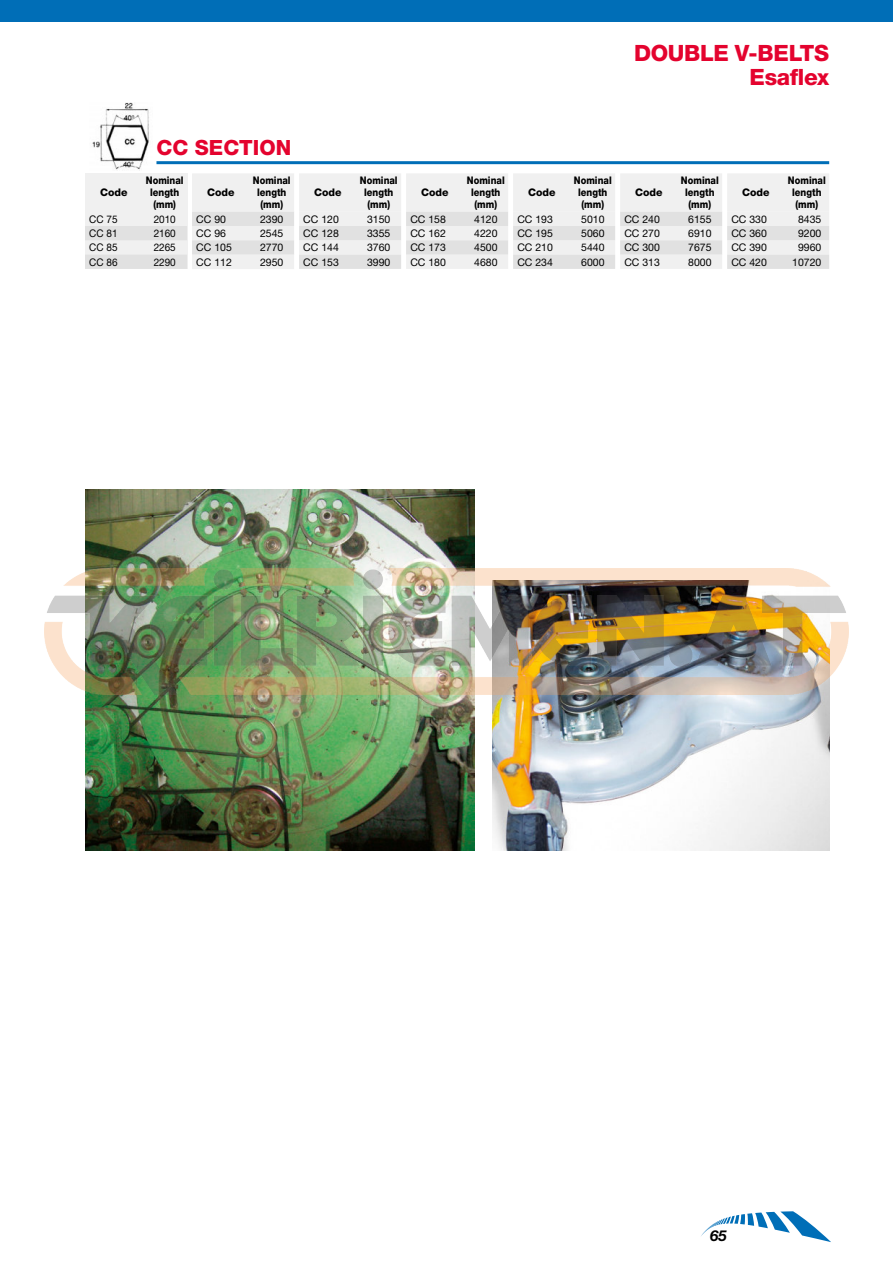
<style>
.page{position:relative;width:893px;height:1263px;background:#fff}
.page>*{position:absolute;margin:0;border:0;box-sizing:border-box;transform-origin:0 0}
.t1{font:800 22.5px/24px "Helvetica Neue LT Std";letter-spacing:-.015em;color:#e4032e;text-align:right}
.t2{font:800 21px "Helvetica Neue LT Std";color:#e4032e}
.t3{font:italic 700 15px "Helvetica Neue LT Std";color:#000}
.t4{font:10.5px "Helvetica Neue LT Std";color:#000}
.t5{font:800 10.5px/12px "Helvetica Neue LT Std";color:#000;text-align:center;scale:.88 1}
.t6{font:10.5px "Helvetica Neue LT Std";color:#000;scale:.95 1}
.t7{font:800 10.5px "Helvetica Neue LT Std";color:#000}
</style>
<div class="page">
<div style="left:0;top:0;width:893px;height:21px;background:#006eb7"></div>
<svg style="left:701px;top:1211px;width:130px;height:31px"></svg>
<img style="left:92px;top:102px;width:57px;height:68px">
<hr style="left:156px;top:161px;width:673px;height:3px;background:#006eb7">
<svg style="left:85px;top:173px;width:744px;height:96px"></svg>
<img style="left:85px;top:490px;width:389px;height:361px">
<img style="left:492px;top:695px;width:337px;height:156px">
<img style="left:45px;top:568px;width:803px;height:127px">
<h1 class="t1" style="left:634px;top:41px;width:197px">DOUBLE V-BELTS<br>Esaflex</h1>
<h2 class="t2" style="left:156px;top:135px;width:136px">CC SECTION</h2>
<p class="t7" style="left:207px;top:186px;width:29px">Code</p>
<p class="t5" style="left:253px;top:175px;width:44px">Nominal length (mm)</p>
<p class="t4" style="left:196px;top:213px;width:31px">CC 90</p>
<p class="t4" style="left:260px;top:213px;width:25px">2390</p>
<p class="t4" style="left:196px;top:227px;width:31px">CC 96</p>
<p class="t4" style="left:260px;top:227px;width:25px">2545</p>
<p class="t4" style="left:196px;top:241px;width:37px">CC 105</p>
<p class="t4" style="left:260px;top:241px;width:25px">2770</p>
<p class="t4" style="left:196px;top:256px;width:37px">CC 112</p>
<p class="t4" style="left:260px;top:256px;width:25px">2950</p>
<p class="t7" style="left:100px;top:186px;width:29px">Code</p>
<p class="t5" style="left:146px;top:175px;width:44px">Nominal length (mm)</p>
<p class="t6" style="left:89px;top:213px;width:31px">CC 75</p>
<p class="t6" style="left:154px;top:213px;width:25px">2010</p>
<p class="t6" style="left:89px;top:227px;width:31px">CC 81</p>
<p class="t6" style="left:154px;top:227px;width:25px">2160</p>
<p class="t6" style="left:89px;top:241px;width:31px">CC 85</p>
<p class="t6" style="left:154px;top:241px;width:25px">2265</p>
<p class="t6" style="left:89px;top:255px;width:31px">CC 86</p>
<p class="t6" style="left:154px;top:255px;width:25px">2290</p>
<p class="t7" style="left:314px;top:186px;width:29px">Code</p>
<p class="t5" style="left:360px;top:175px;width:44px">Nominal length (mm)</p>
<p class="t4" style="left:303px;top:213px;width:37px">CC 120</p>
<p class="t4" style="left:367px;top:213px;width:25px">3150</p>
<p class="t4" style="left:303px;top:227px;width:37px">CC 128</p>
<p class="t4" style="left:367px;top:227px;width:25px">3355</p>
<p class="t4" style="left:303px;top:241px;width:37px">CC 144</p>
<p class="t4" style="left:367px;top:241px;width:25px">3760</p>
<p class="t4" style="left:303px;top:255px;width:37px">CC 153</p>
<p class="t4" style="left:367px;top:255px;width:25px">3990</p>
<p class="t7" style="left:421px;top:186px;width:29px">Code</p>
<p class="t5" style="left:467px;top:175px;width:44px">Nominal length (mm)</p>
<p class="t4" style="left:410px;top:213px;width:37px">CC 158</p>
<p class="t4" style="left:474px;top:213px;width:25px">4120</p>
<p class="t4" style="left:410px;top:227px;width:37px">CC 162</p>
<p class="t4" style="left:474px;top:227px;width:25px">4220</p>
<p class="t4" style="left:410px;top:241px;width:37px">CC 173</p>
<p class="t4" style="left:474px;top:241px;width:25px">4500</p>
<p class="t4" style="left:410px;top:255px;width:37px">CC 180</p>
<p class="t4" style="left:474px;top:255px;width:25px">4680</p>
<p class="t7" style="left:528px;top:186px;width:29px">Code</p>
<p class="t5" style="left:574px;top:175px;width:44px">Nominal length (mm)</p>
<p class="t4" style="left:517px;top:213px;width:37px">CC 193</p>
<p class="t4" style="left:581px;top:213px;width:25px">5010</p>
<p class="t4" style="left:517px;top:227px;width:37px">CC 195</p>
<p class="t4" style="left:581px;top:227px;width:25px">5060</p>
<p class="t4" style="left:517px;top:241px;width:37px">CC 210</p>
<p class="t4" style="left:581px;top:241px;width:25px">5440</p>
<p class="t4" style="left:517px;top:255px;width:37px">CC 234</p>
<p class="t4" style="left:581px;top:255px;width:25px">6000</p>
<p class="t7" style="left:635px;top:186px;width:29px">Code</p>
<p class="t5" style="left:681px;top:175px;width:44px">Nominal length (mm)</p>
<p class="t4" style="left:624px;top:213px;width:37px">CC 240</p>
<p class="t4" style="left:688px;top:213px;width:25px">6155</p>
<p class="t4" style="left:624px;top:227px;width:37px">CC 270</p>
<p class="t4" style="left:688px;top:227px;width:25px">6910</p>
<p class="t4" style="left:624px;top:241px;width:37px">CC 300</p>
<p class="t4" style="left:688px;top:241px;width:25px">7675</p>
<p class="t4" style="left:624px;top:255px;width:37px">CC 313</p>
<p class="t4" style="left:688px;top:255px;width:25px">8000</p>
<p class="t7" style="left:742px;top:186px;width:29px">Code</p>
<p class="t5" style="left:788px;top:175px;width:44px">Nominal length (mm)</p>
<p class="t4" style="left:731px;top:213px;width:37px">CC 330</p>
<p class="t4" style="left:798px;top:213px;width:25px">8435</p>
<p class="t4" style="left:731px;top:227px;width:37px">CC 360</p>
<p class="t4" style="left:798px;top:227px;width:25px">9200</p>
<p class="t4" style="left:731px;top:241px;width:37px">CC 390</p>
<p class="t4" style="left:798px;top:241px;width:25px">9960</p>
<p class="t4" style="left:731px;top:255px;width:37px">CC 420</p>
<p class="t4" style="left:792px;top:255px;width:31px">10720</p>
<h3 class="t3" style="left:710px;top:1226px;width:18px">65</h3>
</div>
